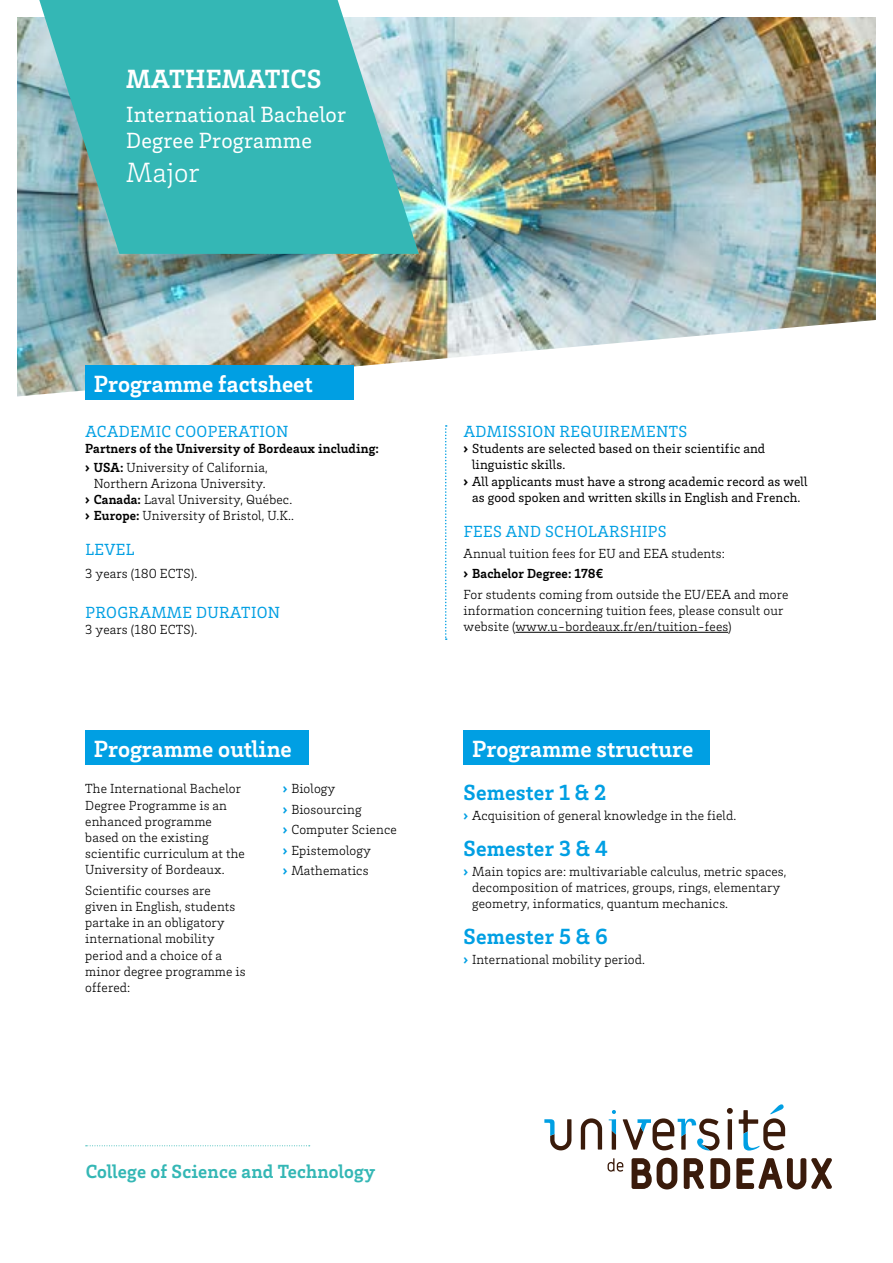
<style>
.page{position:relative;width:893px;height:1263px;background:#fff}
.page>*{position:absolute;margin:0;border:0;box-sizing:border-box;transform-origin:0 0}
.t1{font:300 28.5px "Brix Slab";letter-spacing:.01em;color:#fff}
.t2{font:700 27px "Brix Slab";letter-spacing:.01em;color:#fff}
.t3{font:700 24px "Brix Slab";color:#fff}
.t4{font:22.5px/25.5px "Brix Slab";letter-spacing:.01em;color:#fff}
.t5{font:700 22.5px "Brix Slab";letter-spacing:.01em;color:#009fe3}
.t6{font:700 19.5px "Brix Slab";letter-spacing:.01em;color:#34b7b5}
.t7{font:16.5px "Brix Slab";letter-spacing:.025em;color:#009fe3}
.t8{font:300 13.5px/16.2px "Brix Slab";letter-spacing:.01em;color:#000}
.t9{font:13.5px "Brix Slab";letter-spacing:.01em;color:#000}
.t10{font:700 13.5px/18.3px "Brix Slab";letter-spacing:.01em;color:#000}
.s1{font-weight:900}
.s2{font-weight:300}
.s3{font-weight:700}
.s4{font-weight:900;color:#009fe3}
</style>
<div class="page">
<img style="left:17px;top:17px;width:859px;height:379px">
<div style="left:85px;top:366px;width:269px;height:34px;background:#009fe3"></div>
<hr style="left:515px;top:632px;width:213px;height:1px;background:#000">
<svg style="left:445px;top:425px;width:2px;height:215px"></svg>
<svg style="left:39px;top:0;width:380px;height:254px;background:#4db9b9"></svg>
<svg style="left:581px;top:1118px;width:21px;height:31px"></svg>
<svg style="left:727px;top:1108px;width:6px;height:41px"></svg>
<svg style="left:544px;top:1119px;width:27px;height:31px"></svg>
<svg style="left:609px;top:1110px;width:7px;height:40px"></svg>
<svg style="left:623px;top:1118px;width:97px;height:32px"></svg>
<svg style="left:739px;top:1104px;width:46px;height:46px"></svg>
<svg style="left:632px;top:1158px;width:45px;height:31px"></svg>
<svg style="left:710px;top:1158px;width:20px;height:31px"></svg>
<svg style="left:736px;top:1158px;width:96px;height:31px"></svg>
<svg style="left:684px;top:1158px;width:20px;height:31px"></svg>
<svg style="left:608px;top:1158px;width:15px;height:14px"></svg>
<svg style="left:86px;top:1145px;width:224px;height:1px"></svg>
<div style="left:85px;top:731px;width:224px;height:34px;background:#009fe3"></div>
<div style="left:464px;top:731px;width:246px;height:34px;background:#009fe3"></div>
<h2 class="t2" style="left:126px;top:62px;width:197px">MATHEMATICS</h2>
<h3 class="t4" style="left:126px;top:101px;width:221px">International Bachelor<br>Degree Programme</h3>
<h1 class="t1" style="left:126px;top:154px;width:75px">Major</h1>
<h3 class="t3" style="left:94px;top:368px;width:221px">Programme factsheet</h3>
<p class="t7" style="left:85px;top:421px;width:205px">ACADEMIC COOPERATION</p>
<p class="t10" style="left:85px;top:439px;width:295px">Partners of the University of Bordeaux including: <span class="s1">›</span> USA: <span class="s2">University of California,</span></p>
<p class="t8" style="left:85px;top:475px;width:210px;text-indent:9px">Northern Arizona University.<br><span class="s1">›</span> <span class="s3">Canada:</span> Laval University, Québec. <span class="s1">›</span> <span class="s3">Europe:</span> University of Bristol, U.K..</p>
<p class="t7" style="left:85px;top:539px;width:51px">LEVEL</p>
<p class="t8" style="left:85px;top:565px;width:113px">3 years (180 ECTS).</p>
<p class="t7" style="left:85px;top:601px;width:196px">PROGRAMME DURATION</p>
<p class="t8" style="left:85px;top:620px;width:113px">3 years (180 ECTS).</p>
<h3 class="t3" style="left:94px;top:733px;width:199px">Programme outline</h3>
<p class="t8" style="left:85px;top:780px;width:161px">The International Bachelor<br>Degree Programme is an enhanced programme based on the existing scientific curriculum at the<br>University of Bordeaux.</p>
<p class="t8" style="left:85px;top:882px;width:162px">Scientific courses are given in English, students partake in an obligatory international mobility period and a choice of a minor degree programme is offered:</p>
<p class="t8" style="left:283px;top:778px;width:115px;line-height:20.4px"><span class="s4">›</span> Biology<br><span class="s4">›</span> Biosourcing<br><span class="s4">›</span> Computer Science <span class="s4">›</span> Epistemology<br><span class="s4">›</span> Mathematics</p>
<p class="t7" style="left:464px;top:421px;width:225px">ADMISSION REQUIREMENTS</p>
<p class="t9" style="left:464px;top:440px;width:303px"><span class="s1">›</span> Students are selected based on their scientific and</p>
<p class="t9" style="left:472px;top:456px;width:95px">linguistic skills.</p>
<p class="t9" style="left:464px;top:472px;width:345px"><span class="s1">›</span> All applicants must have a strong academic record as well</p>
<p class="t9" style="left:472px;top:489px;width:330px">as good spoken and written skills in English and French.</p>
<p class="t7" style="left:464px;top:521px;width:204px">FEES AND SCHOLARSHIPS</p>
<p class="t8" style="left:464px;top:542px;width:326px;line-height:20.4px">Annual tuition fees for EU and EEA students:<br><span class="s1">›</span> <span class="s3">Bachelor Degree: 178€<br></span>For students coming from outside the EU/EEA and more</p>
<p class="t8" style="left:464px;top:601px;width:321px">information concerning tuition fees, please consult our website (www.u-bordeaux.fr/en/tuition-fees)</p>
<h3 class="t3" style="left:472px;top:733px;width:223px">Programme structure</h3>
<h3 class="t5" style="left:464px;top:777px;width:144px">Semester 1 &amp; 2</h3>
<p class="t8" style="left:464px;top:807px;width:274px"><span class="s4">›</span> Acquisition of general knowledge in the field.</p>
<h3 class="t5" style="left:464px;top:833px;width:146px">Semester 3 &amp; 4</h3>
<p class="t8" style="left:472px;top:863px;width:316px;text-indent:-9px"><span class="s4">›</span> Main topics are: multivariable calculus, metric spaces, decomposition of matrices, groups, rings, elementary geometry, informatics, quantum mechanics.</p>
<h3 class="t5" style="left:464px;top:921px;width:146px">Semester 5 &amp; 6</h3>
<p class="t8" style="left:464px;top:951px;width:183px"><span class="s4">›</span> International mobility period.</p>
<h3 class="t6" style="left:86px;top:1158px;width:291px">College of Science and Technology</h3>
</div>
